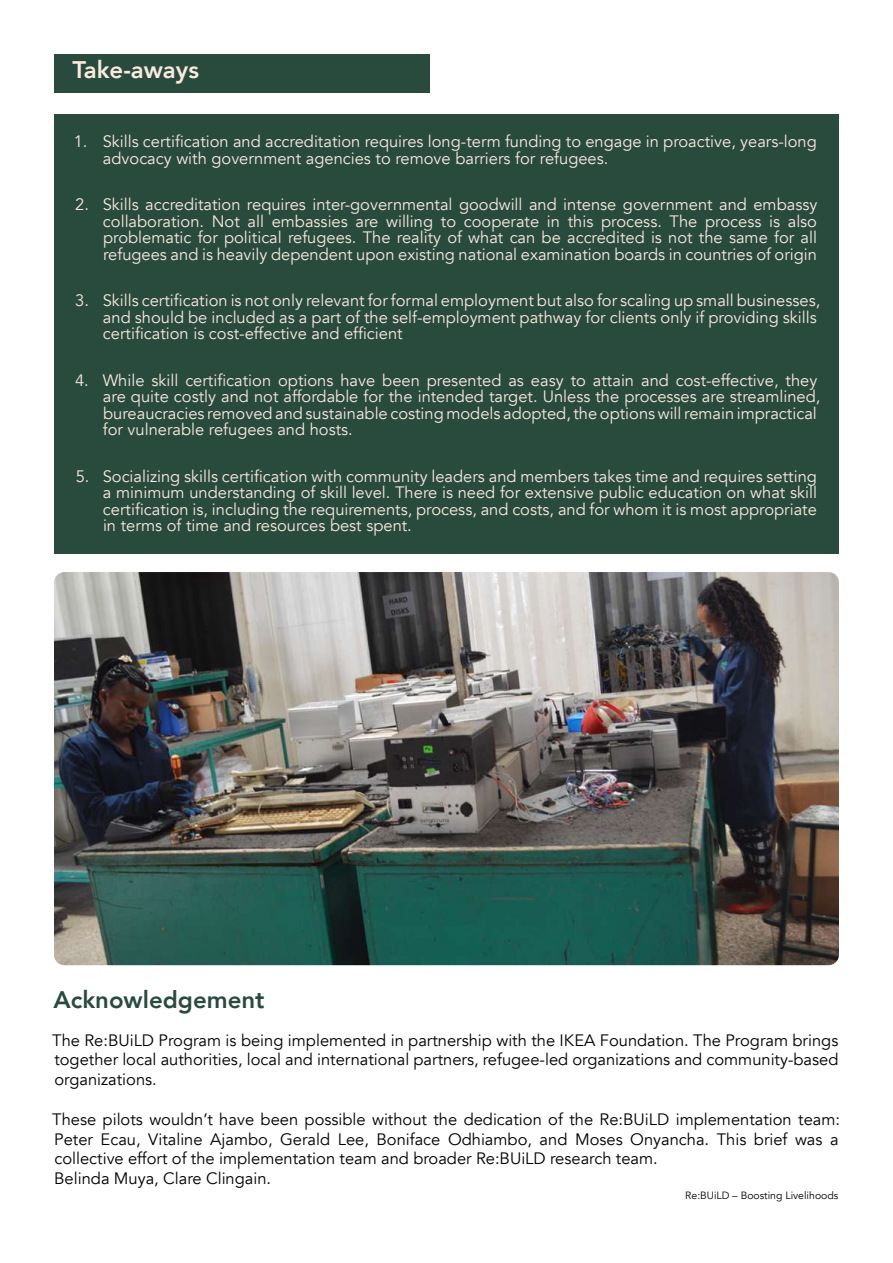
<style>
.page{position:relative;width:893px;height:1263px;background:#fff}
.page>*{position:absolute;margin:0;border:0;box-sizing:border-box;transform-origin:0 0}
.t1{font:800 24px "Avenir";color:#284b3e}
.t2{font:800 24px "Avenir";color:#fae9de}
.t3{font:16.5px/16.5px "Avenir";color:#fae9de}
.t4{font:16.5px/19.8px "Avenir";color:#000;text-align:justify}
.t5{font:10.5px "Avenir";color:#000}
</style>
<div class="page">
<div style="left:54px;top:114px;width:785px;height:440px;background:#284b3e"></div>
<div style="left:54px;top:54px;width:376px;height:39px;background:#284b3e"></div>
<img style="left:54px;top:572px;width:785px;height:393px">
<h1 class="t2" style="left:72px;top:51px;width:128px">Take-aways</h1>
<p class="t3" style="left:103px;top:133px;width:715px;text-indent:-29px">1. Skills certification and accreditation requires long-term funding to engage in proactive, years-long advocacy with government agencies to remove barriers for refugees.</p>
<p class="t3" style="left:103px;top:196px;width:716px;text-align:justify;text-indent:-28px">2. Skills accreditation requires inter-governmental goodwill and intense government and embassy collaboration. Not all embassies are willing to cooperate in this process. The process is also problematic for political refugees. The reality of what can be accredited is not the same for all refugees and is heavily dependent upon existing national examination boards in countries of origin</p>
<p class="t3" style="left:103px;top:292px;width:719px;text-indent:-28px">3. Skills certification is not only relevant for formal employment but also for scaling up small businesses, and should be included as a part of the self-employment pathway for clients only if providing skills certification is cost-effective and efficient</p>
<p class="t3" style="left:103px;top:372px;width:719px;text-indent:-28px">4. While skill certification options have been presented as easy to attain and cost-effective, they are quite costly and not affordable for the intended target. Unless the processes are streamlined, bureaucracies removed and sustainable costing models adopted, the options will remain impractical for vulnerable refugees and hosts.</p>
<p class="t3" style="left:103px;top:468px;width:715px;text-align:justify;text-indent:-27px">5. Socializing skills certification with community leaders and members takes time and requires setting a minimum understanding of skill level. There is need for extensive public education on what skill certification is, including the requirements, process, and costs, and for whom it is most appropriate in terms of time and resources best spent.</p>
<h1 class="t1" style="left:53px;top:981px;width:213px">Acknowledgement</h1>
<p class="t4" style="left:52px;top:1030px;width:788px">The Re:BUiLD Program is being implemented in partnership with the IKEA Foundation. The Program brings together local authorities, local and international partners, refugee-led organizations and community-based organizations.</p>
<p class="t4" style="left:52px;top:1109px;width:789px;text-align:left">These pilots wouldn’t have been possible without the dedication of the Re:BUiLD implementation team:<br>Peter Ecau, Vitaline Ajambo, Gerald Lee, Boniface Odhiambo, and Moses Onyancha. This brief was a collective effort of the implementation team and broader Re:BUiLD research team.<br>Belinda Muya, Clare Clingain.</p>
<p class="t5" style="left:685px;top:1189px;width:155px">Re:BUiLD – Boosting Livelihoods</p>
</div>
